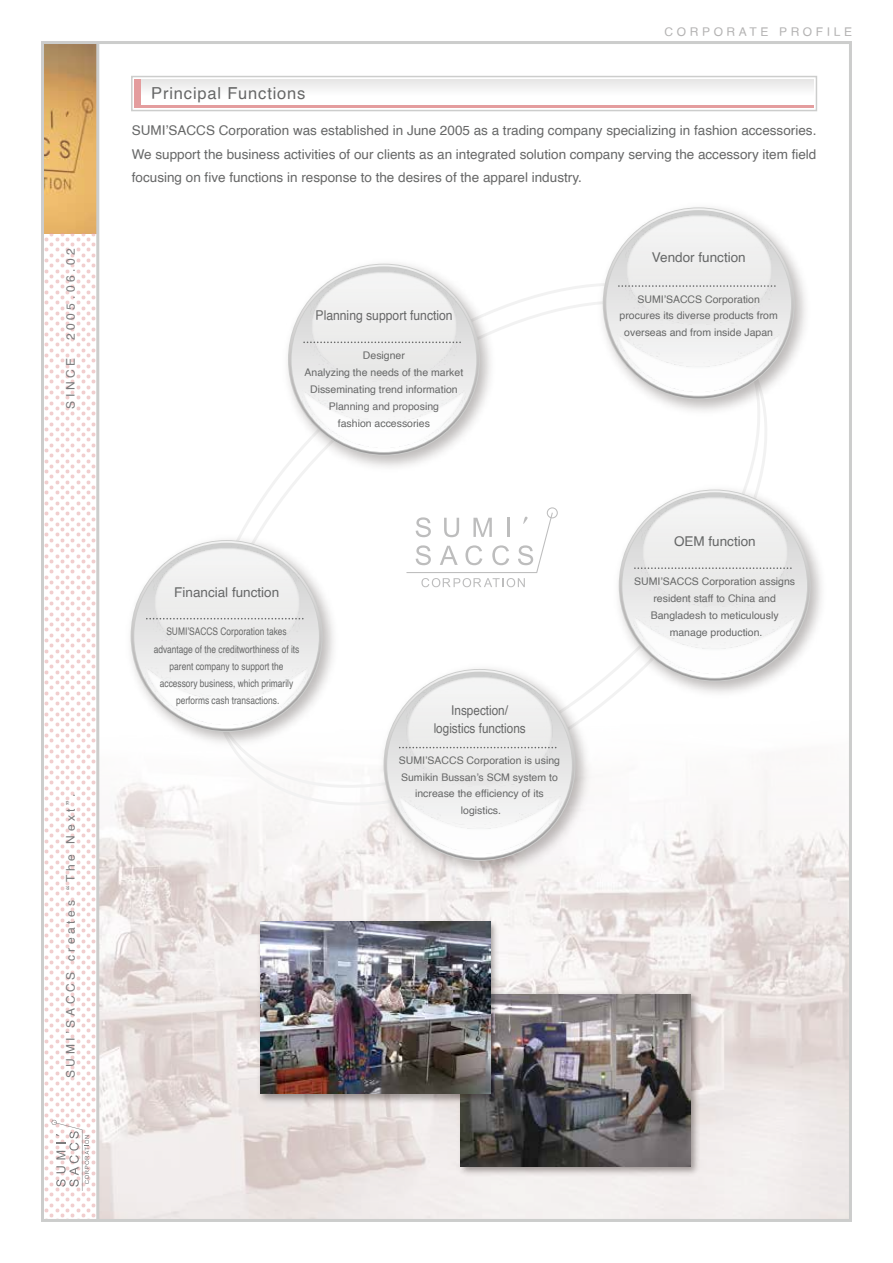
<style>
.page{position:relative;width:893px;height:1263px;background:#fff}
.page>*{position:absolute;margin:0;border:0;box-sizing:border-box;transform-origin:0 0}
.t1{font:16.5px "Helvetica";letter-spacing:.05em;color:#666767}
.t2{font:13.5px/23.7px "Helvetica";color:#666767;text-align:justify}
.t3{font:13.5px/18px "Helvetica";color:#666767;text-align:center;scale:.87 1}
.t4{font:13.5px "Helvetica";color:#666767;scale:.9 1}
.t5{font:12px "Helvetica";letter-spacing:.3em;color:#7b7b7c}
.t6{font:12px "Helvetica";letter-spacing:.3em;color:#b4b3b3}
.t7{font:10.5px/17px "Helvetica";color:#666767;text-align:center}
.t8{font:10.5px/17px "Helvetica";color:#666767;text-align:center;scale:.8 1}
</style>
<div class="page">
<img style="left:99px;top:777px;width:749px;height:441px">
<img style="left:45px;top:45px;width:51px;height:189px">
<svg style="left:45px;top:234px;width:51px;height:984px"></svg>
<svg style="left:52px;top:1120px;width:37px;height:71px"></svg>
<svg style="left:198px;top:288px;width:566px;height:538px"></svg>
<img style="left:258px;top:263px;width:251px;height:76px">
<img style="left:251px;top:339px;width:267px;height:162px">
<svg style="left:289px;top:265px;width:190px;height:190px"></svg>
<img style="left:565px;top:283px;width:241px;height:161px">
<svg style="left:604px;top:208px;width:190px;height:190px"></svg>
<img style="left:589px;top:444px;width:229px;height:121px">
<img style="left:581px;top:565px;width:241px;height:161px">
<svg style="left:620px;top:490px;width:190px;height:190px"></svg>
<img style="left:198px;top:494px;width:154px;height:121px">
<img style="left:93px;top:615px;width:267px;height:162px">
<svg style="left:132px;top:541px;width:190px;height:190px"></svg>
<img style="left:354px;top:623px;width:251px;height:121px">
<img style="left:346px;top:744px;width:267px;height:162px">
<svg style="left:384px;top:670px;width:190px;height:190px"></svg>
<div style="left:131px;top:76px;width:686px;height:35px;border:2px solid #cccdcc"></div>
<div style="left:141px;top:80px;width:672px;height:9px;background:#ededed"></div>
<hr style="left:135px;top:105px;width:678px;height:3px;background:#e49d9e">
<div style="left:135px;top:80px;width:6px;height:28px;background:#e49d9e"></div>
<hr style="left:96px;top:43px;width:3px;height:1177px;background:#cccdcc">
<img style="left:455px;top:988px;width:247px;height:190px">
<img style="left:461px;top:994px;width:229px;height:172px">
<img style="left:254px;top:916px;width:247px;height:190px">
<img style="left:261px;top:922px;width:229px;height:172px">
<p class="t5" style="left:61px;top:340px;width:94px;rotate:-90deg">2005.06.02</p>
<p class="t5" style="left:61px;top:409px;width:53px;rotate:-90deg">SINCE</p>
<p class="t5" style="left:61px;top:1078px;width:286px;rotate:-90deg">SUMI’SACCS creates “The Next”.</p>
<h1 class="t1" style="left:151px;top:80px;width:156px">Principal Functions</h1>
<p class="t6" style="left:665px;top:23px;width:189px">CORPORATE PROFILE</p>
<p class="t2" style="left:132px;top:119px;width:686px">SUMI’SACCS Corporation was established in June 2005 as a trading company specializing in fashion accessories.<br>We support the business activities of our clients as an integrated solution company serving the accessory item field focusing on five functions in response to the desires of the apparel industry.</p>
<p class="t4" style="left:316px;top:305px;width:154px">Planning support function</p>
<p class="t7" style="left:305px;top:347px;width:160px">Designer<br>Analyzing the needs of the market<br>Disseminating trend information<br>Planning and proposing<br>fashion accessories</p>
<p class="t2" style="left:174px;top:580px;width:107px">Financial function</p>
<p class="t8" style="left:154px;top:624px;width:184px">SUMI’SACCS Corporation takes advantage of the creditworthiness of its parent company to support the accessory business, which primarily performs cash transactions.</p>
<p class="t3" style="left:434px;top:702px;width:107px">Inspection/ logistics functions</p>
<p class="t7" style="left:399px;top:753px;width:163px;line-height:16.5px">SUMI’SACCS Corporation is using<br>Sumikin Bussan’s SCM system to increase the efficiency of its logistics.</p>
<p class="t2" style="left:652px;top:246px;width:95px">Vendor function</p>
<p class="t7" style="left:620px;top:291px;width:160px;line-height:16.5px">SUMI’SACCS Corporation procures its diverse products from overseas and from inside Japan</p>
<p class="t2" style="left:674px;top:530px;width:83px">OEM function</p>
<p class="t7" style="left:634px;top:573px;width:163px">SUMI’SACCS Corporation assigns resident staff to China and<br>Bangladesh to meticulously manage production.</p>
</div>
